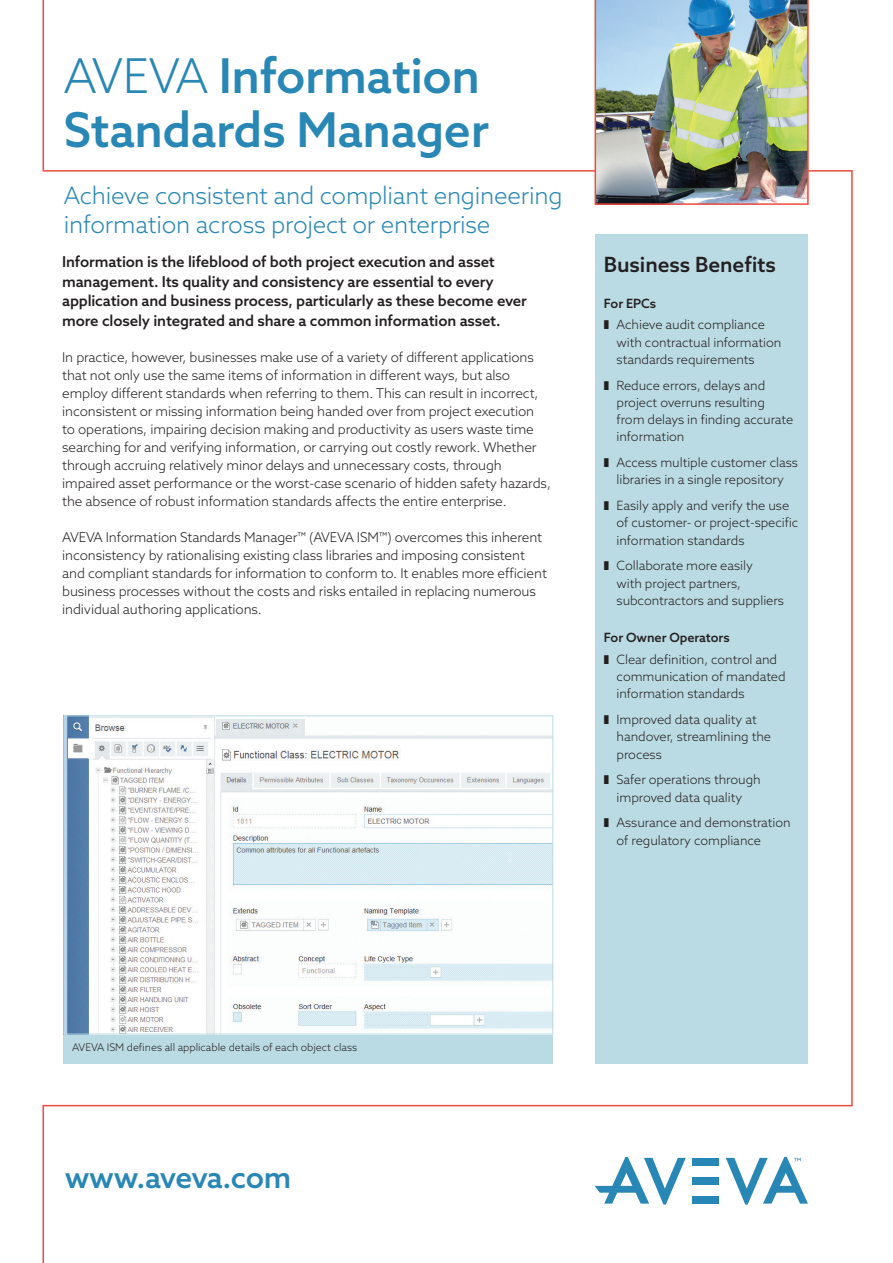
<style>
.page{position:relative;width:893px;height:1263px;background:#fff}
.page>*{position:absolute;margin:0;border:0;box-sizing:border-box;transform-origin:0 0}
.t1{font:500 48px/54px "Azo Sans";letter-spacing:-.01em;color:#2887b4}
.t2{font:500 30px "Azo Sans";letter-spacing:-.02em;color:#2887b4}
.t3{font:300 24px/28.8px "Azo Sans";letter-spacing:-.01em;color:#2887b4}
.t4{font:500 21px "Azo Sans";letter-spacing:-.005em;color:#231f20}
.t5{font:500 15px/19.5px "Azo Sans";letter-spacing:-.01em;color:#231f20}
.t6{font:300 13.5px/18px "Azo Sans";letter-spacing:-.01em;color:#231f20}
.t7{font:300 12.75px/17.2px "Azo Sans";letter-spacing:-.005em;color:#231f20}
.t8{font:500 12.75px "Azo Sans";letter-spacing:-.005em;color:#231f20}
.t9{font:300 10.5px "Azo Sans";color:#231f20}
.s1{font-weight:300}
</style>
<div class="page">
<div style="left:63px;top:1000px;width:490px;height:63px;background:#bbdbe4"></div>
<hr style="left:43px;top:0;width:1px;height:170px;background:#ef4b3d">
<hr style="left:43px;top:170px;width:810px;height:2px;background:#ef4b3d">
<hr style="left:851px;top:171px;width:2px;height:935px;background:#ef4b3d">
<hr style="left:43px;top:1105px;width:810px;height:1px;background:#ef4b3d">
<hr style="left:43px;top:1106px;width:1px;height:157px;background:#ef4b3d">
<img style="left:595px;top:0;width:214px;height:205px">
<div style="left:595px;top:234px;width:213px;height:829px;background:#bbdbe4"></div>
<div style="left:692px;top:1158px;width:27px;height:7px;background:#2887b4"></div>
<div style="left:692px;top:1177px;width:27px;height:7px;background:#2887b4"></div>
<div style="left:692px;top:1196px;width:27px;height:8px;background:#2887b4"></div>
<svg style="left:595px;top:1157px;width:91px;height:47px"></svg>
<svg style="left:726px;top:1157px;width:82px;height:47px"></svg>
<img style="left:65px;top:717px;width:486px;height:315px">
<div style="left:63px;top:715px;width:490px;height:319px;border:1px solid #bbdbe4"></div>
<h1 class="t1" style="left:64px;top:48px;width:427px"><span class="s1">AVEVA</span> Information<br>Standards Manager</h1>
<h3 class="t3" style="left:64px;top:181px;width:500px">Achieve consistent and compliant engineering information across project or enterprise</h3>
<p class="t5" style="left:62px;top:252px;width:466px">Information is the lifeblood of both project execution and asset management. Its quality and consistency are essential to every application and business process, particularly as these become ever more closely integrated and share a common information asset.</p>
<p class="t6" style="left:62px;top:348px;width:490px">In practice, however, businesses make use of a variety of different applications that not only use the same items of information in different ways, but also employ different standards when referring to them. This can result in incorrect, inconsistent or missing information being handed over from project execution<br>to operations, impairing decision making and productivity as users waste time searching for and verifying information, or carrying out costly rework. Whether through accruing relatively minor delays and unnecessary costs, through impaired asset performance or the worst-case scenario of hidden safety hazards, the absence of robust information standards affects the entire enterprise.</p>
<p class="t6" style="left:62px;top:528px;width:486px">AVEVA Information Standards Manager™ (AVEVA ISM™) overcomes this inherent inconsistency by rationalising existing class libraries and imposing consistent and compliant standards for information to conform to. It enables more efficient business processes without the costs and risks entailed in replacing numerous individual authoring applications.</p>
<h3 class="t4" style="left:604px;top:250px;width:174px">Business Benefits</h3>
<p class="t8" style="left:604px;top:295px;width:54px">For EPCs</p>
<p class="t7" style="left:617px;top:316px;width:166px">Achieve audit compliance with contractual information standards requirements</p>
<p class="t7" style="left:617px;top:376px;width:178px">Reduce errors, delays and project overruns resulting from delays in finding accurate information</p>
<p class="t7" style="left:617px;top:454px;width:183px">Access multiple customer class libraries in a single repository</p>
<p class="t7" style="left:617px;top:497px;width:183px">Easily apply and verify the use of customer- or project-specific information standards</p>
<p class="t7" style="left:617px;top:557px;width:169px">Collaborate more easily<br>with project partners, subcontractors and suppliers</p>
<p class="t8" style="left:604px;top:629px;width:127px">For Owner Operators</p>
<p class="t7" style="left:617px;top:650px;width:171px">Clear definition, control and communication of mandated information standards</p>
<p class="t7" style="left:617px;top:711px;width:156px">Improved data quality at handover, streamlining the process</p>
<p class="t7" style="left:617px;top:771px;width:146px">Safer operations through improved data quality</p>
<p class="t7" style="left:617px;top:814px;width:176px">Assurance and demonstration of regulatory compliance</p>
<p class="t9" style="left:72px;top:1040px;width:287px">AVEVA ISM defines all applicable details of each object class</p>
<h2 class="t2" style="left:65px;top:1157px;width:228px">www.aveva.com</h2>
</div>
